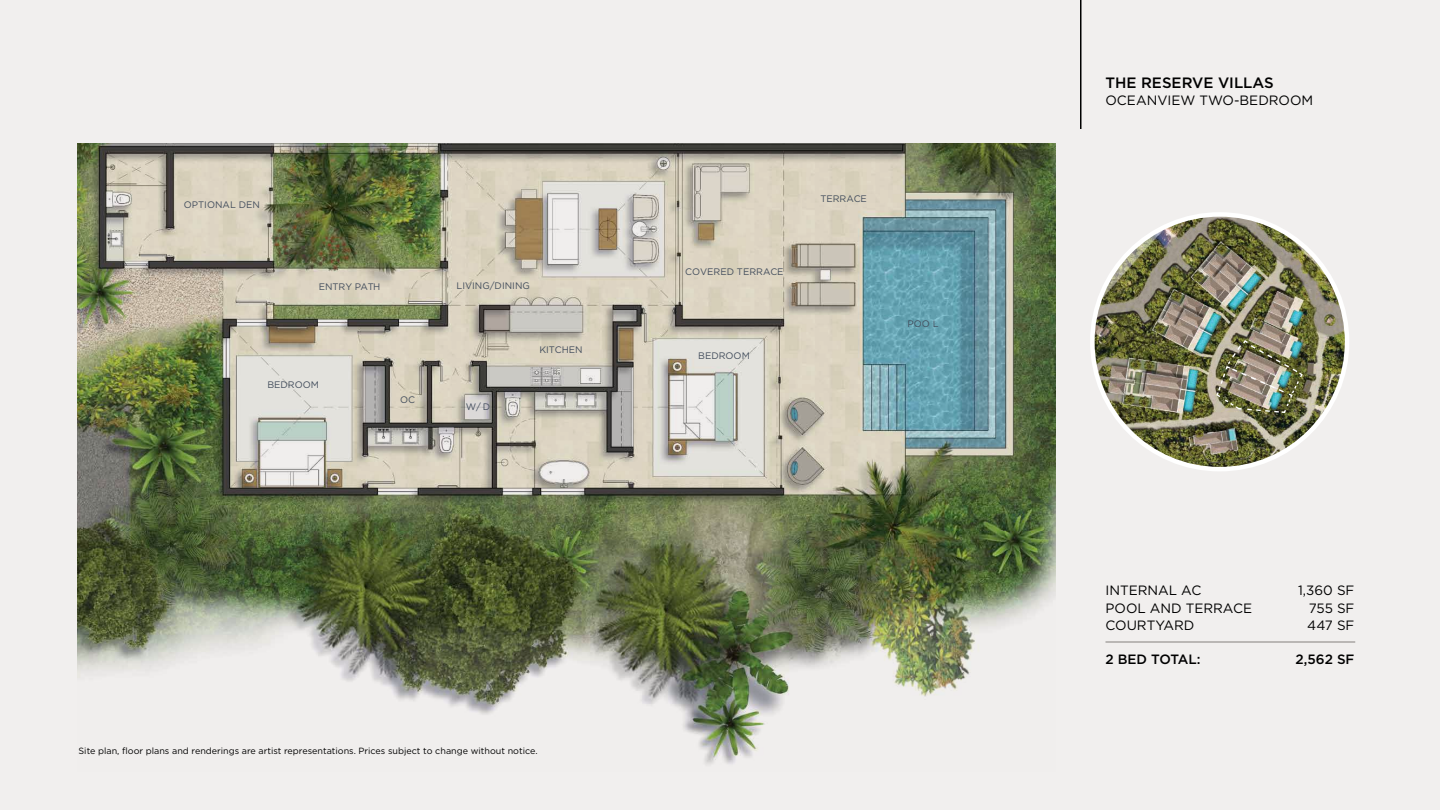
<style>
.page{position:relative;width:1440px;height:810px;background:#f1efee}
.page>*{position:absolute;margin:0;border:0;box-sizing:border-box;transform-origin:0 0}
.t1{font:500 15px "Gotham";color:#000}
.t2{font:13.5px "Gotham";color:#000}
.t3{font:500 13.5px "Gotham";letter-spacing:-.02em;color:#000}
.t4{font:500 13.5px "Gotham";color:#000}
.t5{font:9.45px "Gotham";color:#424d5c}
.t6{font:9px "Gotham";color:#000}
</style>
<div class="page">
<hr style="left:1080px;top:0;width:2px;height:129px;background:#000">
<img style="left:77px;top:143px;width:979px;height:621px">
<img style="left:1092px;top:214px;width:255px;height:255px;border-radius:127px">
<img style="left:1216px;top:339px;width:88px;height:75px">
<hr style="left:1106px;top:642px;width:249px;height:1px;background:#85807d">
<p class="t5" style="left:184px;top:199px;width:77px">OPTIONAL DEN</p>
<p class="t5" style="left:319px;top:280px;width:63px">ENTRY PATH</p>
<p class="t5" style="left:267px;top:379px;width:53px">BEDROOM</p>
<p class="t5" style="left:400px;top:394px;width:17px">OC</p>
<p class="t5" style="left:457px;top:279px;width:75px">LIVING/DINING</p>
<p class="t5" style="left:466px;top:401px;width:26px">W/D</p>
<p class="t5" style="left:539px;top:343px;width:45px">KITCHEN</p>
<p class="t5" style="left:685px;top:266px;width:100px">COVERED TERRACE</p>
<p class="t5" style="left:698px;top:350px;width:53px">BEDROOM</p>
<p class="t5" style="left:820px;top:192px;width:48px">TERRACE</p>
<p class="t5" style="left:907px;top:317px;width:33px">POO L</p>
<p class="t6" style="left:79px;top:745px;width:461px">Site plan, floor plans and renderings are artist representations. Prices subject to change without notice.</p>
<h1 class="t1" style="left:1106px;top:72px;width:170px">THE RESERVE VILLAS</h1>
<h2 class="t2" style="left:1106px;top:91px;width:209px">OCEANVIEW TWO-BEDROOM</h2>
<h2 class="t2" style="left:1106px;top:582px;width:97px">INTERNAL AC</h2>
<h2 class="t2" style="left:1298px;top:582px;width:58px">1,360 SF</h2>
<h2 class="t2" style="left:1106px;top:599px;width:148px">POOL AND TERRACE</h2>
<h2 class="t2" style="left:1309px;top:599px;width:47px">755 SF</h2>
<h2 class="t2" style="left:1106px;top:617px;width:90px">COURTYARD</h2>
<h2 class="t2" style="left:1307px;top:617px;width:49px">447 SF</h2>
<h2 class="t3" style="left:1106px;top:651px;width:97px">2 BED TOTAL:</h2>
<h2 class="t4" style="left:1296px;top:651px;width:60px">2,562 SF</h2>
</div>
